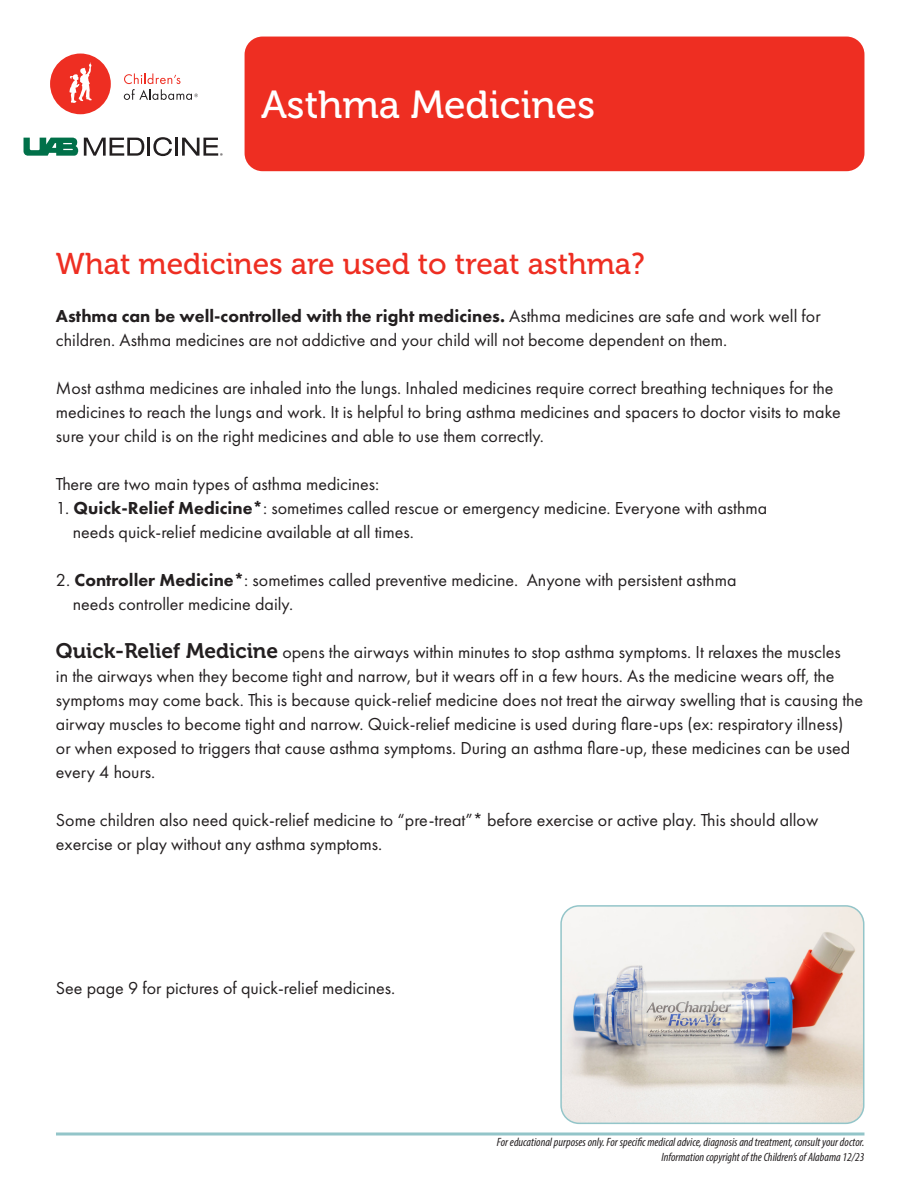
<style>
.page{position:relative;width:918px;height:1188px;background:#fff}
.page>*{position:absolute;margin:0;border:0;box-sizing:border-box;transform-origin:0 0}
.t1{font:39px "Museo 500";color:#fff}
.t2{font:30px "Museo 500";color:#ee2e22}
.t3{font:18px/24px "Futura PT";color:#231f20}
.t4{font:italic condensed 12px "Myriad Pro";color:#231f20}
.s1{font-weight:800}
.s2{font-family:"Museo 700";font-size:21px}
</style>
<div class="page">
<div style="left:245px;top:37px;width:619px;height:134px;background:#ee2e22;border-radius:18px"></div>
<img style="left:563px;top:906px;width:301px;height:217px">
<div style="left:560px;top:905px;width:304px;height:219px;border:2px solid #93c5c9;border-radius:18px"></div>
<div style="left:50px;top:54px;width:61px;height:60px;background:#ee2e22;border-radius:50%"></div>
<svg style="left:69px;top:62px;width:23px;height:41px"></svg>
<svg style="left:124px;top:73px;width:74px;height:27px"></svg>
<svg style="left:24px;top:138px;width:54px;height:18px"></svg>
<svg style="left:84px;top:137px;width:88px;height:19px"></svg>
<hr style="left:175px;top:138px;width:3px;height:18px;background:#231f20">
<svg style="left:182px;top:138px;width:41px;height:18px"></svg>
<svg style="left:56px;top:1132px;width:808px;height:4px;background:#add3d6"></svg>
<p class="t1" style="left:261px;top:84px;width:336px">Asthma Medicines</p>
<p class="t2" style="left:56px;top:247px;width:590px">What medicines are used to treat asthma?</p>
<p class="t3" style="left:56px;top:304px;width:766px"><span class="s1">Asthma can be well-controlled with the right medicines.</span> Asthma medicines are safe and work well for children. Asthma medicines are not addictive and your child will not become dependent on them.</p>
<p class="t3" style="left:56px;top:376px;width:786px">Most asthma medicines are inhaled into the lungs. Inhaled medicines require correct breathing techniques for the medicines to reach the lungs and work. It is helpful to bring asthma medicines and spacers to doctor visits to make sure your child is on the right medicines and able to use them correctly.</p>
<p class="t3" style="left:56px;top:472px;width:325px">There are two main types of asthma medicines:</p>
<p class="t3" style="left:73px;top:496px;width:696px;text-indent:-17px">1. <span class="s1">Quick-Relief Medicine*</span>: sometimes called rescue or emergency medicine. Everyone with asthma needs quick-relief medicine available at all times.</p>
<p class="t3" style="left:73px;top:568px;width:665px;text-indent:-17px">2. <span class="s1">Controller Medicine*</span>: sometimes called preventive medicine. Anyone with persistent asthma needs controller medicine daily.</p>
<p class="t3" style="left:56px;top:640px;width:809px"><span class="s2">Quick-Relief Medicine</span> opens the airways within minutes to stop asthma symptoms. It relaxes the muscles<br>in the airways when they become tight and narrow, but it wears off in a few hours. As the medicine wears off, the symptoms may come back. This is because quick-relief medicine does not treat the airway swelling that is causing the airway muscles to become tight and narrow. Quick-relief medicine is used during flare-ups (ex: respiratory illness)<br>or when exposed to triggers that cause asthma symptoms. During an asthma flare-up, these medicines can be used every 4 hours.</p>
<p class="t3" style="left:56px;top:808px;width:764px">Some children also need quick-relief medicine to “pre-treat”* before exercise or active play. This should allow exercise or play without any asthma symptoms.</p>
<p class="t3" style="left:56px;top:976px;width:341px">See page 9 for pictures of quick-relief medicines.</p>
<p class="t4" style="left:497px;top:1135px;width:369px">For educational purposes only. For specific medical advice, diagnosis and treatment, consult your doctor.</p>
<p class="t4" style="left:661px;top:1149px;width:204px">Information copyright of the Children’s of Alabama 12/23</p>
</div>
